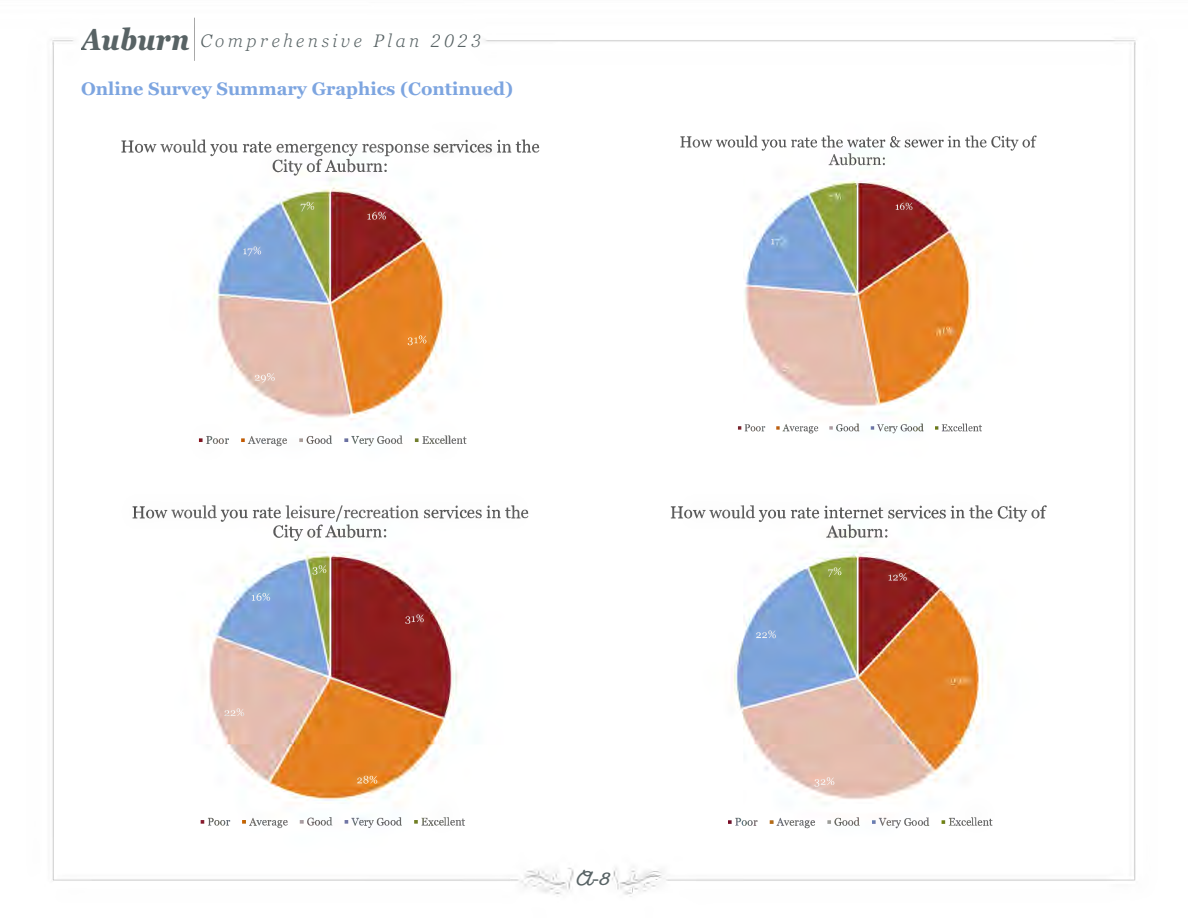
<style>
.page{position:relative;width:1188px;height:918px;background:#fff}
.page>*{position:absolute;margin:0;border:0;box-sizing:border-box;transform-origin:0 0}
.Heading_3{font:700 18px "Georgia Pro";color:#7da5e0}
.t1{font:italic 300 18px "Georgia Pro";letter-spacing:.2em;color:#586365}
.t2{font:700 18px "Fairwater Script";color:#586365}
.s1{font-weight:700;font-stretch:condensed;font-size:30px}
</style>
<div class="page">
<img style="left:51px;top:17px;width:1085px;height:880px">
<p class="t1" style="left:81px;top:31px;width:402px"><span class="s1">Auburn</span> Comprehensive Plan 2023</p>
<p class="Heading_3" style="left:81px;top:78px;width:434px">Online Survey Summary Graphics (Continued)</p>
<p class="t2" style="left:577px;top:868px;width:35px">A-8</p>
</div>
